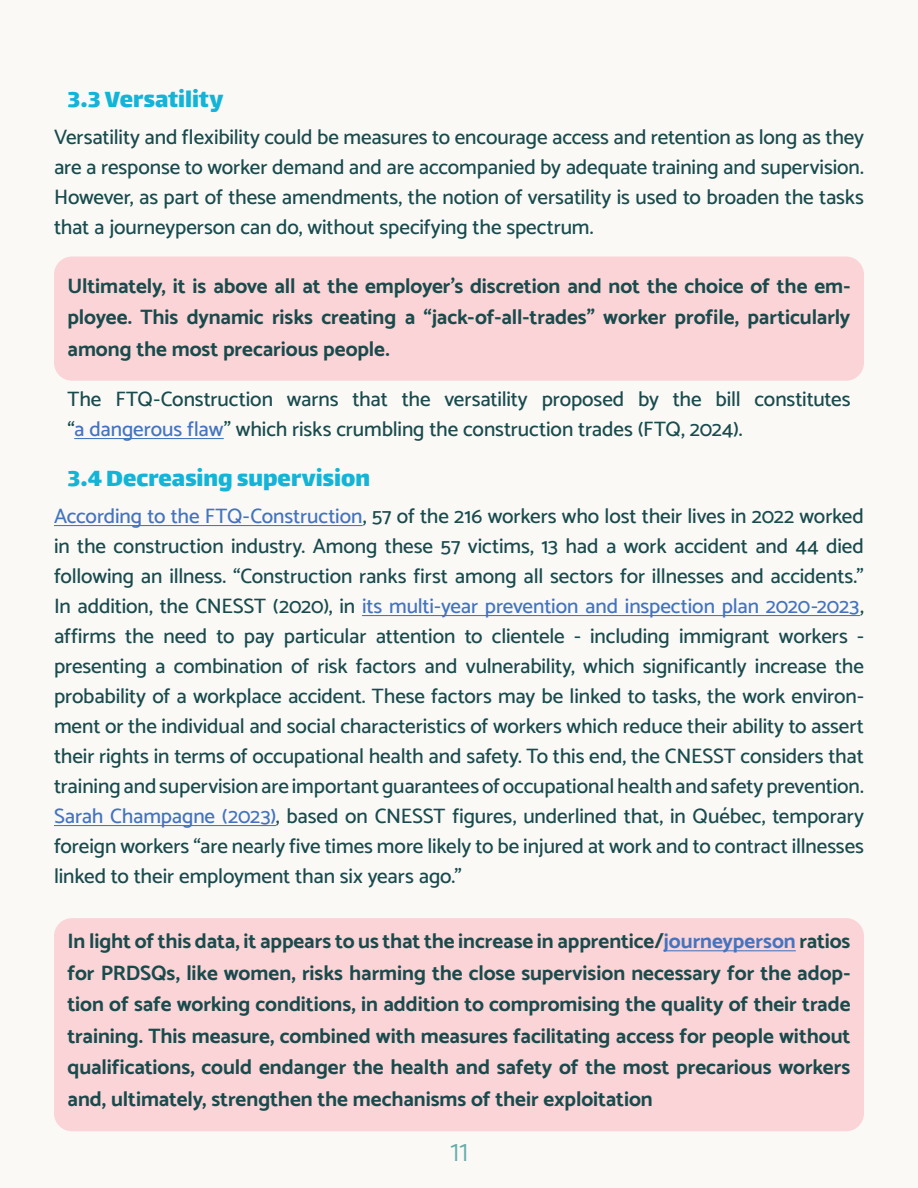
<style>
.page{position:relative;width:918px;height:1188px;background:#faf9f6}
.page>*{position:absolute;margin:0;border:0;box-sizing:border-box;transform-origin:0 0}
.t1{font:300 30px "Catamaran";color:#64aea9}
.sous-sous_titre1{font:27px "Lalezar";color:#13b4d8}
.Encadrer{font:500 21px/30px "Catamaran";letter-spacing:-.005em;color:#194b4d;text-align:justify}
.Encadrer-2{font:700 21px/31.5px "Catamaran";color:#194b4d;text-align:justify}
.s1{color:#4474c0}
</style>
<div class="page">
<div style="left:54px;top:256px;width:810px;height:125px;background:#fbd4d7;border-radius:18px"></div>
<div style="left:54px;top:918px;width:810px;height:213px;background:#fbd4d7;border-radius:18px"></div>
<hr style="left:74px;top:438px;width:150px;height:1px;background:#4474c0">
<hr style="left:54px;top:525px;width:309px;height:1px;background:#4474c0">
<hr style="left:362px;top:615px;width:498px;height:1px;background:#4474c0">
<hr style="left:54px;top:825px;width:222px;height:1px;background:#4474c0">
<hr style="left:664px;top:950px;width:132px;height:1px;background:#4474c0">
<p class="sous-sous_titre1" style="left:68px;top:82px;width:157px">3.3 Versatility</p>
<p class="Encadrer" style="left:54px;top:122px;width:812px">Versatility and flexibility could be measures to encourage access and retention as long as they are a response to worker demand and are accompanied by adequate training and supervision.<br>However, as part of these amendments, the notion of versatility is used to broaden the tasks that a journeyperson can do, without specifying the spectrum.</p>
<p class="Encadrer-2" style="left:68px;top:269px;width:785px">Ultimately, it is above all at the employer’s discretion and not the choice of the em&shy;ployee. This dynamic risks creating a “jack-of-all-trades” worker profile, particularly among the most precarious people.</p>
<p class="Encadrer" style="left:68px;top:383px;width:785px">The FTQ-Construction warns that the versatility proposed by the bill constitutes “<span class="s1">a dangerous flaw</span>” which risks crumbling the construction trades (FTQ, 2024).</p>
<p class="sous-sous_titre1" style="left:68px;top:461px;width:304px">3.4 Decreasing supervision</p>
<p class="Encadrer" style="left:54px;top:500px;width:812px"><span class="s1">According to the FTQ-Construction</span>, 57 of the 216 workers who lost their lives in 2022 worked in the construction industry. Among these 57 victims, 13 had a work accident and 44 died following an illness. “Construction ranks first among all sectors for illnesses and accidents.” In addition, the CNESST (2020), in <span class="s1">its multi-year prevention and inspection plan 2020-2023</span>, affirms the need to pay particular attention to clientele - including immigrant workers - presenting a combination of risk factors and vulnerability, which significantly increase the probability of a workplace accident. These factors may be linked to tasks, the work environ&shy;ment or the individual and social characteristics of workers which reduce their ability to assert their rights in terms of occupational health and safety. To this end, the CNESST considers that training and supervision are important guarantees of occupational health and safety prevention.<br><span class="s1">Sarah Champagne (2023)</span>, based on CNESST figures, underlined that, in Québec, temporary foreign workers “are nearly five times more likely to be injured at work and to contract illnesses linked to their employment than six years ago.”</p>
<p class="Encadrer-2" style="left:68px;top:925px;width:785px">In light of this data, it appears to us that the increase in apprentice/<span class="s1">journeyperson</span> ratios for PRDSQs, like women, risks harming the close supervision necessary for the adop&shy;tion of safe working conditions, in addition to compromising the quality of their trade training. This measure, combined with measures facilitating access for people without qualifications, could endanger the health and safety of the most precarious workers and, ultimately, strengthen the mechanisms of their exploitation</p>
<h1 class="t1" style="left:451px;top:1128px;width:19px">11</h1>
</div>
